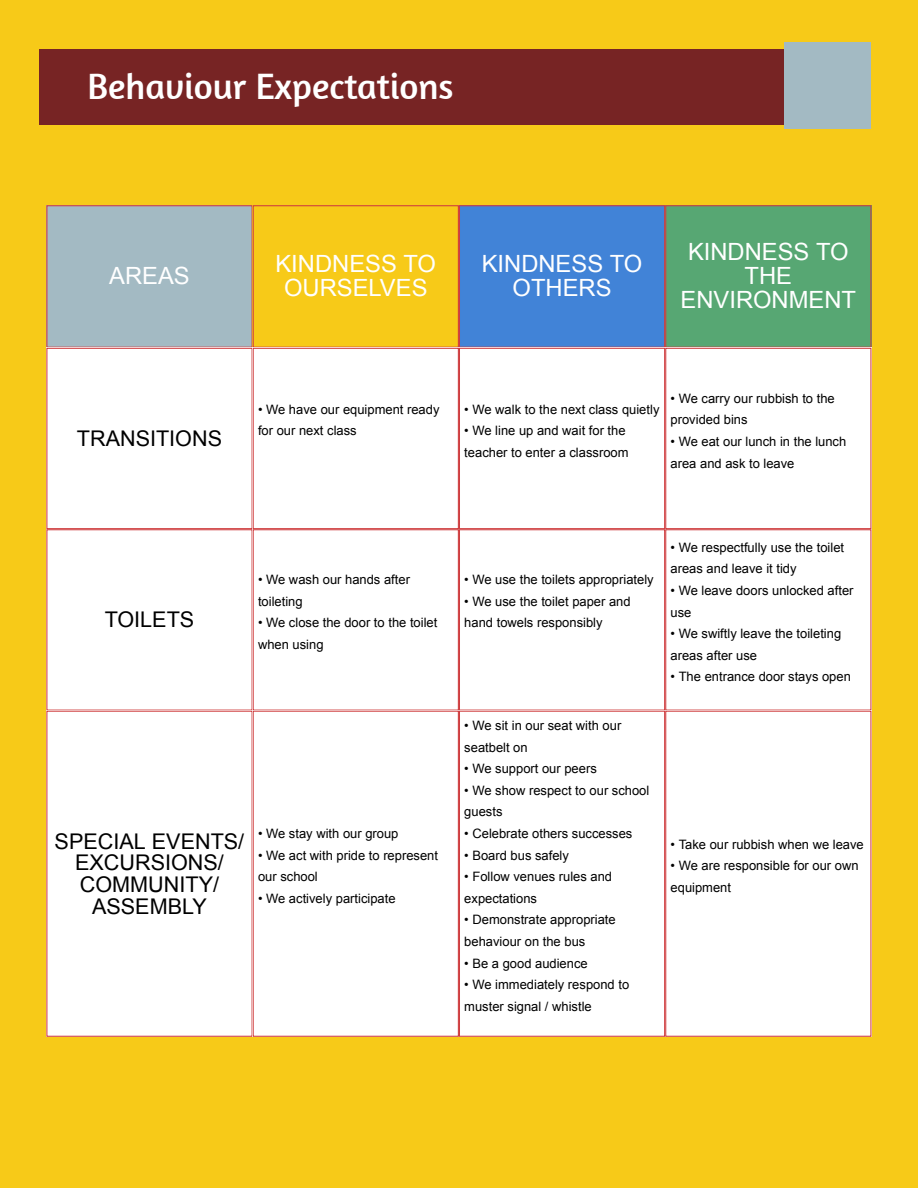
<style>
.page{position:relative;width:918px;height:1188px;background:#f7ca18}
.page>*{position:absolute;margin:0;border:0;box-sizing:border-box;transform-origin:0 0}
.t1{font:36.75px "Amaranth";color:#fff}
.t2{font:23.7px/23.7px "Arial";color:#fff;text-align:center}
.t3{font:21.6px/21.6px "Arial";color:#000;text-align:center}
.t4{font:12.9px/21.6px "Arial";color:#000}
</style>
<div class="page">
<div style="left:46px;top:205px;width:207px;height:143px;background:#a3bac3"></div>
<div style="left:46px;top:205px;width:207px;height:143px;border:1px solid #cf3d3f"></div>
<div style="left:253px;top:205px;width:206px;height:143px;border:1px solid #cf3d3f"></div>
<div style="left:459px;top:205px;width:206px;height:143px;background:#4183d7"></div>
<div style="left:459px;top:205px;width:206px;height:143px;border:1px solid #cf3d3f"></div>
<div style="left:665px;top:205px;width:206px;height:143px;background:#57a773"></div>
<div style="left:665px;top:205px;width:206px;height:143px;border:1px solid #cf3d3f"></div>
<div style="left:46px;top:348px;width:207px;height:181px;background:#fff"></div>
<div style="left:46px;top:348px;width:207px;height:181px;border:1px solid #cf3d3f"></div>
<div style="left:253px;top:348px;width:206px;height:181px;background:#fff"></div>
<div style="left:253px;top:348px;width:206px;height:181px;border:1px solid #cf3d3f"></div>
<div style="left:459px;top:348px;width:206px;height:181px;background:#fff"></div>
<div style="left:459px;top:348px;width:206px;height:181px;border:1px solid #cf3d3f"></div>
<div style="left:665px;top:348px;width:206px;height:181px;background:#fff"></div>
<div style="left:665px;top:348px;width:206px;height:181px;border:1px solid #cf3d3f"></div>
<div style="left:46px;top:529px;width:207px;height:182px;background:#fff"></div>
<div style="left:253px;top:529px;width:206px;height:182px;background:#fff"></div>
<div style="left:253px;top:529px;width:206px;height:182px;border:1px solid #cf3d3f"></div>
<div style="left:459px;top:529px;width:206px;height:182px;background:#fff"></div>
<div style="left:459px;top:529px;width:206px;height:182px;border:1px solid #cf3d3f"></div>
<div style="left:665px;top:529px;width:206px;height:182px;background:#fff"></div>
<div style="left:665px;top:529px;width:206px;height:182px;border:1px solid #cf3d3f"></div>
<div style="left:46px;top:711px;width:207px;height:326px;background:#fff"></div>
<div style="left:46px;top:711px;width:207px;height:326px;border:1px solid #cf3d3f"></div>
<div style="left:253px;top:711px;width:206px;height:326px;background:#fff"></div>
<div style="left:253px;top:711px;width:206px;height:326px;border:1px solid #cf3d3f"></div>
<div style="left:459px;top:711px;width:206px;height:326px;background:#fff"></div>
<div style="left:459px;top:711px;width:206px;height:326px;border:1px solid #cf3d3f"></div>
<div style="left:665px;top:711px;width:206px;height:326px;background:#fff"></div>
<div style="left:665px;top:711px;width:206px;height:326px;border:1px solid #cf3d3f"></div>
<div style="left:39px;top:50px;width:821px;height:75px;background:#772424"></div>
<div style="left:784px;top:42px;width:86px;height:87px;background:#a3bac3"></div>
<h1 class="t1" style="left:87px;top:65px;width:368px">Behaviour Expectations</h1>
<h2 class="t2" style="left:109px;top:264px;width:82px">AREAS</h2>
<h2 class="t2" style="left:275px;top:252px;width:162px">KINDNESS TO<br>OURSELVES</h2>
<h2 class="t2" style="left:482px;top:252px;width:162px">KINDNESS TO<br>OTHERS</h2>
<h2 class="t2" style="left:681px;top:240px;width:177px">KINDNESS TO<br>THE<br>ENVIRONMENT</h2>
<h3 class="t3" style="left:77px;top:428px;width:147px">TRANSITIONS</h3>
<p class="t4" style="left:258px;top:398px;width:183px">• We have our equipment ready for our next class</p>
<p class="t4" style="left:464px;top:398px;width:197px">• We walk to the next class quietly</p>
<p class="t4" style="left:464px;top:420px;width:166px">• We line up and wait for the teacher to enter a classroom</p>
<p class="t4" style="left:671px;top:387px;width:166px">• We carry our rubbish to the provided bins</p>
<p class="t4" style="left:671px;top:431px;width:177px">• We eat our lunch in the lunch area and ask to leave</p>
<h3 class="t3" style="left:105px;top:609px;width:91px">TOILETS</h3>
<p class="t4" style="left:258px;top:569px;width:153px">• We wash our hands after toileting</p>
<p class="t4" style="left:258px;top:612px;width:181px">• We close the door to the toilet when using</p>
<h3 class="t3" style="left:55px;top:830px;width:191px">SPECIAL EVENTS/<br>EXCURSIONS/<br>COMMUNITY/<br>ASSEMBLY</h3>
<p class="t4" style="left:258px;top:823px;width:142px">• We stay with our group</p>
<p class="t4" style="left:258px;top:844px;width:182px">• We act with pride to represent our school</p>
<p class="t4" style="left:258px;top:887px;width:139px">• We actively participate</p>
<p class="t4" style="left:464px;top:569px;width:191px">• We use the toilets appropriately</p>
<p class="t4" style="left:464px;top:590px;width:168px">• We use the toilet paper and hand towels responsibly</p>
<p class="t4" style="left:464px;top:715px;width:158px">• We sit in our seat with our seatbelt on</p>
<p class="t4" style="left:464px;top:758px;width:134px">• We support our peers</p>
<p class="t4" style="left:464px;top:779px;width:187px">• We show respect to our school guests</p>
<p class="t4" style="left:464px;top:823px;width:170px">• Celebrate others successes</p>
<p class="t4" style="left:464px;top:844px;width:106px">• Board bus safely</p>
<p class="t4" style="left:464px;top:866px;width:149px">• Follow venues rules and expectations</p>
<p class="t4" style="left:464px;top:909px;width:153px">• Demonstrate appropriate behaviour on the bus</p>
<p class="t4" style="left:464px;top:952px;width:125px">• Be a good audience</p>
<p class="t4" style="left:464px;top:974px;width:166px">• We immediately respond to muster signal / whistle</p>
<p class="t4" style="left:671px;top:536px;width:175px">• We respectfully use the toilet areas and leave it tidy</p>
<p class="t4" style="left:671px;top:580px;width:184px">• We leave doors unlocked after use</p>
<p class="t4" style="left:671px;top:623px;width:172px">• We swiftly leave the toileting areas after use</p>
<p class="t4" style="left:671px;top:666px;width:182px">• The entrance door stays open</p>
<p class="t4" style="left:671px;top:833px;width:195px">• Take our rubbish when we leave</p>
<p class="t4" style="left:671px;top:855px;width:189px">• We are responsible for our own equipment</p>
</div>
